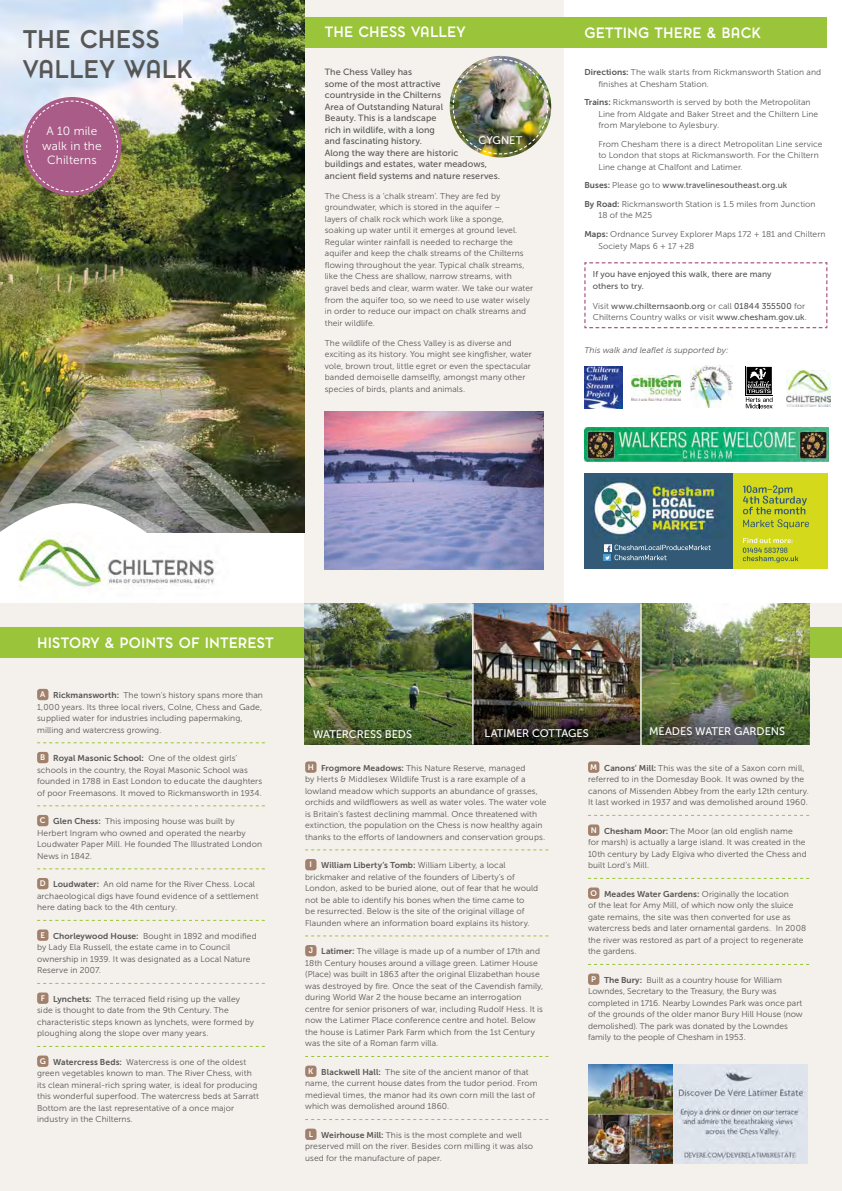
<style>
.page{position:relative;width:842px;height:1191px;background:#fff}
.page>*{position:absolute;margin:0;border:0;box-sizing:border-box;transform-origin:0 0}
.t1{font:700 23.8px/30px "Pontiac";letter-spacing:.005em;color:#575756}
.t2{font:700 14px "Pontiac";letter-spacing:.01em;color:#fff}
.t3{font:11.9px/14.5px "Museo Sans 300";letter-spacing:.01em;color:#fff;text-align:center}
.t4{font:11px "Museo Sans 500";color:#fff}
.t5{font:9px/11.5px "Museo Sans 500";letter-spacing:.01em;color:#575756}
.t6{font:8.5px/11.5px "Museo Sans 300";letter-spacing:.01em;color:#575756}
.t7{font:8.5px/11.5px "Museo Sans 500";letter-spacing:.01em;color:#575756}
.t8{font:8.5px "Museo Sans 700";letter-spacing:.01em;color:#575756}
.t9{font:italic 8.5px "Museo Sans 300";letter-spacing:.01em;color:#575756}
.s1{font-family:"Museo Sans 700"}
.s2{font-family:"Museo Sans 300"}
.s3{font-family:"Museo Sans 500"}
.s4{font-family:"Museo Sans 700";font-size:8px;color:#fff}
.s5{font-size:8px;color:#fff}
</style>
<div class="page">
<img style="left:0;top:0;width:842px;height:1191px">
<div style="left:305px;top:761px;width:11px;height:12px;background:#a1816c;border-radius:3px"></div>
<div style="left:305px;top:859px;width:11px;height:11px;background:#a1816c;border-radius:3px"></div>
<div style="left:305px;top:945px;width:11px;height:11px;background:#a1816c;border-radius:3px"></div>
<div style="left:305px;top:1065px;width:11px;height:12px;background:#a1816c;border-radius:3px"></div>
<div style="left:305px;top:1128px;width:11px;height:12px;background:#a1816c;border-radius:3px"></div>
<hr style="left:472px;top:603px;width:2px;height:141px;background:#f4f0eb">
<hr style="left:640px;top:603px;width:2px;height:142px;background:#f4f0eb">
<img style="left:672px;top:1064px;width:135px;height:99px">
<img style="left:588px;top:1064px;width:84px;height:99px">
<h1 class="t1" style="left:23px;top:24px;width:171px">THE CHESS<br>VALLEY WALK</h1>
<h3 class="t3" style="left:42px;top:124px;width:61px">A 10 mile walk in the<br>Chilterns</h3>
<h2 class="t2" style="left:325px;top:22px;width:142px">THE CHESS VALLEY</h2>
<h2 class="t2" style="left:584px;top:22px;width:178px">GETTING THERE &amp; BACK</h2>
<p class="t5" style="left:325px;top:67px;width:177px">The Chess Valley has<br>some of the most attractive<br>countryside in the Chilterns<br>Area of Outstanding Natural<br>Beauty. This is a landscape<br>rich in wildlife, with a long<br>and fascinating history.<br>Along the way there are historic<br>buildings and estates, water meadows, ancient field systems and nature reserves.</p>
<p class="t6" style="left:325px;top:190px;width:210px">The Chess is a ‘chalk stream’. They are fed by groundwater, which is stored in the aquifer –<br>layers of chalk rock which work like a sponge, soaking up water until it emerges at ground level.<br>Regular winter rainfall is needed to recharge the aquifer and keep the chalk streams of the Chilterns flowing throughout the year. Typical chalk streams, like the Chess are shallow, narrow streams, with gravel beds and clear, warm water. We take our water from the aquifer too, so we need to use water wisely in order to reduce our impact on chalk streams and their wildlife.</p>
<p class="t6" style="left:325px;top:337px;width:209px">The wildlife of the Chess Valley is as diverse and exciting as its history. You might see kingfisher, water vole, brown trout, little egret or even the spectacular banded demoiselle damselfly, amongst many other species of birds, plants and animals.</p>
<p class="t6" style="left:598px;top:66px;width:224px;text-indent:-14px"><span class="s1">Directions:</span> The walk starts from Rickmansworth Station and finishes at Chesham Station.</p>
<p class="t6" style="left:598px;top:96px;width:221px;text-indent:-14px"><span class="s1">Trains:</span> Rickmansworth is served by both the Metropolitan<br>Line from Aldgate and Baker Street and the Chiltern Line from Marylebone to Aylesbury.</p>
<p class="t6" style="left:598px;top:138px;width:225px">From Chesham there is a direct Metropolitan Line service to London that stops at Rickmansworth. For the Chiltern<br>Line change at Chalfont and Latimer.</p>
<p class="t7" style="left:584px;top:180px;width:205px"><span class="s1">Buses:</span> <span class="s2">Please go to</span> www.travelinesoutheast.org.uk</p>
<p class="t6" style="left:598px;top:198px;width:219px;text-indent:-14px"><span class="s1">By Road:</span> Rickmansworth Station is 1.5 miles from Junction<br>18 of the M25</p>
<p class="t6" style="left:598px;top:228px;width:228px;text-indent:-14px"><span class="s1">Maps:</span> Ordnance Survey Explorer Maps 172 + 181 and Chiltern<br>Society Maps 6 + 17 +28</p>
<p class="t7" style="left:593px;top:268px;width:180px">If you have enjoyed this walk, there are many others to try.</p>
<p class="t7" style="left:593px;top:300px;width:214px"><span class="s2">Visit</span> www.chilternsaonb.org <span class="s2">or call</span> 01844 355500 <span class="s2">for</span></p>
<p class="t6" style="left:593px;top:311px;width:216px">Chilterns Country walks or visit <span class="s3">www.chesham.gov.uk</span>.</p>
<p class="t4" style="left:479px;top:134px;width:45px">CYGNET</p>
<p class="t9" style="left:584px;top:346px;width:146px">This walk and leaflet is supported by:</p>
<h2 class="t2" style="left:37px;top:633px;width:238px">HISTORY &amp; POINTS OF INTEREST</h2>
<p class="t6" style="left:37px;top:689px;width:227px;text-indent:3px"><span class="s4">A</span> <span class="s1">Rickmansworth:</span> The town’s history spans more than 1,000 years. Its three local rivers, Colne, Chess and Gade, supplied water for industries including papermaking, milling and watercress growing.</p>
<p class="t6" style="left:37px;top:752px;width:227px;text-indent:3px"><span class="s4">B</span> <span class="s1">Royal Masonic School:</span> One of the oldest girls’ schools in the country, the Royal Masonic School was founded in 1788 in East London to educate the daughters of poor Freemasons. It moved to Rickmansworth in 1934.</p>
<p class="t6" style="left:37px;top:815px;width:226px;text-indent:3px"><span class="s4">C</span> <span class="s1">Glen Chess:</span> This imposing house was built by Herbert Ingram who owned and operated the nearby Loudwater Paper Mill. He founded The Illustrated London News in 1842.</p>
<p class="t6" style="left:37px;top:878px;width:223px;text-indent:3px"><span class="s4">D</span> <span class="s1">Loudwater:</span> An old name for the River Chess. Local archaeological digs have found evidence of a settlement here dating back to the 4th century.</p>
<p class="t6" style="left:37px;top:930px;width:221px;text-indent:3px"><span class="s4">E</span> <span class="s1">Chorleywood House:</span> Bought in 1892 and modified by Lady Ela Russell, the estate came in to Council ownership in 1939. It was designated as a Local Nature Reserve in 2007.</p>
<p class="t6" style="left:37px;top:993px;width:218px;text-indent:4px"><span class="s4">F</span> <span class="s1">Lynchets:</span> The terraced field rising up the valley side is thought to date from the 9th Century. The characteristic steps known as lynchets, were formed by ploughing along the slope over many years.</p>
<p class="t6" style="left:37px;top:1056px;width:223px;text-indent:3px"><span class="s4">G</span> <span class="s1">Watercress Beds:</span> Watercress is one of the oldest green vegetables known to man. The River Chess, with its clean mineral-rich spring water, is ideal for producing this wonderful superfood. The watercress beds at Sarratt Bottom are the last representative of a once major industry in the Chilterns.</p>
<p class="t4" style="left:313px;top:727px;width:100px">WATERCRESS BEDS</p>
<p class="t4" style="left:484px;top:727px;width:106px">LATIMER COTTAGES</p>
<p class="t4" style="left:649px;top:725px;width:138px">MEADES WATER GARDENS</p>
<p class="t6" style="left:305px;top:762px;width:243px;text-indent:3px"><span class="s4">H</span> <span class="s1">Frogmore Meadows:</span> This Nature Reserve, managed<br>by Herts &amp; Middlesex Wildlife Trust is a rare example of a lowland meadow which supports an abundance of grasses, orchids and wildflowers as well as water voles. The water vole is Britain’s fastest declining mammal. Once threatened with extinction, the population on the Chess is now healthy again thanks to the efforts of landowners and conservation groups.</p>
<p class="t8" style="left:310px;top:860px;width:197px"><span class="s5">I</span> William Liberty’s Tomb: <span class="s2">William Liberty, a local</span></p>
<p class="t6" style="left:305px;top:871px;width:235px">brickmaker and relative of the founders of Liberty’s of London, asked to be buried alone, out of fear that he would not be able to identify his bones when the time came to<br>be resurrected. Below is the site of the original village of Flaunden where an information board explains its history.</p>
<p class="t6" style="left:305px;top:945px;width:240px;text-indent:3px"><span class="s4">J</span> <span class="s1">Latimer:</span> The village is made up of a number of 17th and 18th Century houses around a village green. Latimer House (Place) was built in 1863 after the original Elizabethan house was destroyed by fire. Once the seat of the Cavendish family, during World War 2 the house became an interrogation centre for senior prisoners of war, including Rudolf Hess. It is now the Latimer Place conference centre and hotel. Below the house is Latimer Park Farm which from the 1st Century was the site of a Roman farm villa.</p>
<p class="t6" style="left:305px;top:1066px;width:234px;text-indent:3px"><span class="s4">K</span> <span class="s1">Blackwell Hall:</span> The site of the ancient manor of that name, the current house dates from the tudor period. From medieval times, the manor had its own corn mill the last of which was demolished around 1860.</p>
<p class="t6" style="left:305px;top:1129px;width:230px;text-indent:4px"><span class="s4">L</span> <span class="s1">Weirhouse Mill:</span> This is the most complete and well preserved mill on the river. Besides corn milling it was also used for the manufacture of paper.</p>
<p class="t6" style="left:588px;top:762px;width:222px"><span class="s4">M</span> <span class="s1">Canons’ Mill:</span> This was the site of a Saxon corn mill, referred to in the Domesday Book. It was owned by the canons of Missenden Abbey from the early 12th century.<br>It last worked in 1937 and was demolished around 1960.</p>
<p class="t6" style="left:588px;top:825px;width:220px;text-indent:3px"><span class="s4">N</span> <span class="s1">Chesham Moor:</span> The Moor (an old english name<br>for marsh) is actually a large island. It was created in the 10th century by Lady Elgiva who diverted the Chess and built Lord’s Mill.</p>
<p class="t6" style="left:588px;top:888px;width:220px"><span class="s4">O</span> <span class="s1">Meades Water Gardens:</span> Originally the location<br>of the leat for Amy Mill, of which now only the sluice gate remains, the site was then converted for use as watercress beds and later ornamental gardens. In 2008 the river was restored as part of a project to regenerate the gardens.</p>
<p class="t6" style="left:588px;top:974px;width:216px;text-indent:3px"><span class="s4">P</span> <span class="s1">The Bury:</span> Built as a country house for William Lowndes, Secretary to the Treasury, the Bury was completed in 1716. Nearby Lowndes Park was once part of the grounds of the older manor Bury Hill House (now demolished). The park was donated by the Lowndes family to the people of Chesham in 1953.</p>
</div>
